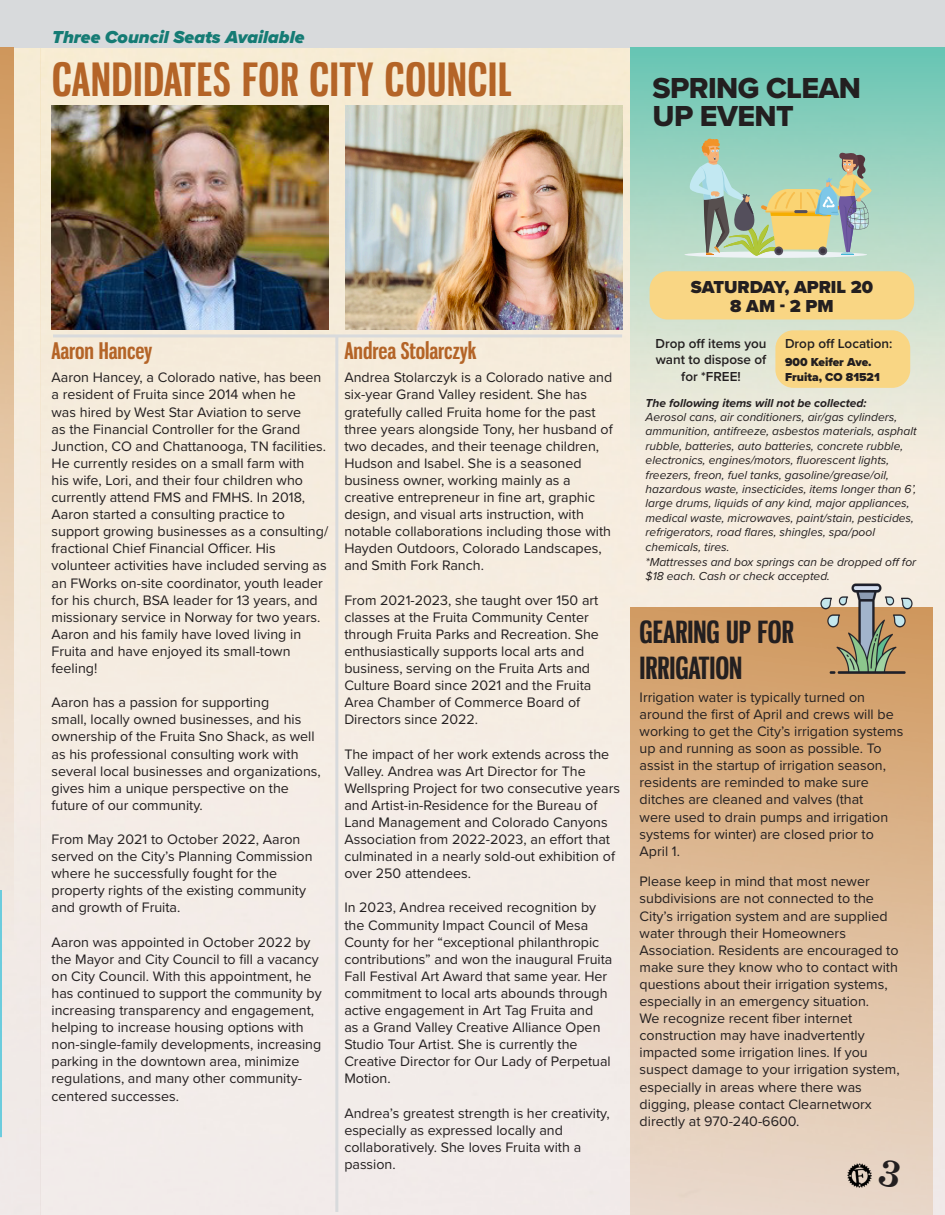
<style>
.page{position:relative;width:945px;height:1215px;background:#fff}
.page>*{position:absolute;margin:0;border:0;box-sizing:border-box;transform-origin:0 0}
.t1{font:700 45px "Gnuolane Rg";letter-spacing:.02em;color:#b46427}
.t2{font:700 30px/36px "Gnuolane Rg";color:#231f20}
.t3{font:30px/28.5px "Proxima Nova Extrabld";letter-spacing:-.02em;color:#231f20}
.t4{font:700 22.5px "Gnuolane Rg";color:#b46427}
.t5{font:italic 900 18px "Proxima Nova";color:#157b74}
.t6{font:900 18px/19.5px "Proxima Nova";color:#231f20;text-align:center}
.t7{font:14.25px/17.1px "Proxima Nova";color:#231f20}
.t8{font:600 13.5px/16.2px "Proxima Nova";color:#231f20;text-align:center}
.t9{font:italic 12px/14.4px "Proxima Nova";color:#231f20}
.t10{font:italic 700 12px "Proxima Nova";color:#231f20}
.t11{font:900 12px/15px "Proxima Nova";color:#231f20}
</style>
<div class="page">
<img style="left:14px;top:47px;width:931px;height:1168px">
<div style="left:0;top:0;width:945px;height:47px;background:#d8dadc"></div>
<svg style="left:0;top:47px;width:14px;height:1168px;background:#e6ceb5"></svg>
<div style="left:631px;top:607px;width:302px;height:608px;background:linear-gradient(to bottom,#d19b62,#eadbd0)"></div>
<svg style="left:630px;top:47px;width:315px;height:560px;background:#cae0d0"></svg>
<hr style="left:53px;top:334px;width:569px;height:3px;background:#d8dadc">
<hr style="left:335px;top:336px;width:3px;height:876px;background:#d8dadc">
<div style="left:684px;top:251px;width:183px;height:7px;background:#edf2f5;border-radius:50%"></div>
<hr style="left:0;top:890px;width:2px;height:247px;background:#6bccdd">
<img style="left:52px;top:106px;width:277px;height:224px">
<img style="left:345px;top:106px;width:277px;height:224px">
<svg style="left:688px;top:138px;width:185px;height:118px;background:#aec4a7"></svg>
<div style="left:650px;top:271px;width:264px;height:49px;background:#f9d684;border-radius:18px"></div>
<div style="left:775px;top:330px;width:135px;height:58px;background:#f9d684;border-radius:18px"></div>
<img style="left:815px;top:582px;width:103px;height:104px">
<img style="left:847px;top:1163px;width:24px;height:24px">
<svg style="left:878px;top:1159px;width:24px;height:30px"></svg>
<h4 class="t5" style="left:52px;top:24px;width:254px">Three Council Seats Available</h4>
<p class="t1" style="left:52px;top:52px;width:461px">CANDIDATES FOR CITY COUNCIL</p>
<h2 class="t3" style="left:653px;top:73px;width:210px">SPRING CLEAN<br>UP EVENT</h2>
<h3 class="t4" style="left:52px;top:337px;width:102px">Aaron Hancey</h3>
<p class="t7" style="left:52px;top:368px;width:278px">Aaron Hancey, a Colorado native, has been a resident of Fruita since 2014 when he<br>was hired by West Star Aviation to serve<br>as the Financial Controller for the Grand Junction, CO and Chattanooga, TN facilities.<br>He currently resides on a small farm with<br>his wife, Lori, and their four children who currently attend FMS and FMHS. In 2018, Aaron started a consulting practice to support growing businesses as a consulting/ fractional Chief Financial Ofcer. His volunteer activities have included serving as an FWorks on-site coordinator, youth leader for his church, BSA leader for 13 years, and missionary service in Norway for two years.<br>Aaron and his family have loved living in Fruita and have enjoyed its small-town feeling!</p>
<p class="t7" style="left:52px;top:693px;width:271px">Aaron has a passion for supporting<br>small, locally owned businesses, and his ownership of the Fruita Sno Shack, as well as his professional consulting work with several local businesses and organizations, gives him a unique perspective on the future of our community.</p>
<p class="t7" style="left:52px;top:830px;width:263px">From May 2021 to October 2022, Aaron served on the City’s Planning Commission where he successfully fought for the property rights of the existing community and growth of Fruita.</p>
<p class="t7" style="left:52px;top:933px;width:272px">Aaron was appointed in October 2022 by the Mayor and City Council to fll a vacancy on City Council. With this appointment, he has continued to support the community by increasing transparency and engagement, helping to increase housing options with non-single-family developments, increasing parking in the downtown area, minimize regulations, and many other community&shy;centered successes.</p>
<h3 class="t4" style="left:344px;top:337px;width:134px">Andrea Stolarczyk</h3>
<p class="t7" style="left:344px;top:368px;width:270px">Andrea Stolarczyk is a Colorado native and six-year Grand Valley resident. She has gratefully called Fruita home for the past three years alongside Tony, her husband of two decades, and their teenage children, Hudson and Isabel. She is a seasoned business owner, working mainly as a creative entrepreneur in fne art, graphic design, and visual arts instruction, with notable collaborations including those with Hayden Outdoors, Colorado Landscapes, and Smith Fork Ranch.</p>
<p class="t7" style="left:344px;top:591px;width:256px">From 2021-2023, she taught over 150 art classes at the Fruita Community Center through Fruita Parks and Recreation. She enthusiastically supports local arts and business, serving on the Fruita Arts and Culture Board since 2021 and the Fruita Area Chamber of Commerce Board of Directors since 2022.</p>
<p class="t7" style="left:344px;top:745px;width:277px">The impact of her work extends across the Valley. Andrea was Art Director for The Wellspring Project for two consecutive years and Artist-in-Residence for the Bureau of Land Management and Colorado Canyons Association from 2022-2023, an efort that culminated in a nearly sold-out exhibition of over 250 attendees.</p>
<p class="t7" style="left:344px;top:899px;width:270px">In 2023, Andrea received recognition by the Community Impact Council of Mesa County for her “exceptional philanthropic contributions” and won the inaugural Fruita Fall Festival Art Award that same year. Her commitment to local arts abounds through active engagement in Art Tag Fruita and<br>as a Grand Valley Creative Alliance Open Studio Tour Artist. She is currently the Creative Director for Our Lady of Perpetual Motion.</p>
<p class="t7" style="left:344px;top:1104px;width:267px">Andrea’s greatest strength is her creativity, especially as expressed locally and collaboratively. She loves Fruita with a passion.</p>
<p class="t6" style="left:691px;top:277px;width:184px">SATURDAY, APRIL 20<br>8 AM - 2 PM</p>
<p class="t8" style="left:655px;top:335px;width:113px">Drop of items you want to dispose of for *FREE!</p>
<p class="t8" style="left:785px;top:335px;width:109px">Drop of Location:</p>
<p class="t11" style="left:785px;top:354px;width:96px">900 Keifer Ave.<br>Fruita, CO 81521</p>
<p class="t10" style="left:646px;top:394px;width:222px">The following items will not be collected:</p>
<p class="t9" style="left:646px;top:409px;width:273px">Aerosol cans, air conditioners, air/gas cylinders, ammunition, antifreeze, asbestos materials, asphalt rubble, batteries, auto batteries, concrete rubble, electronics, engines/motors, fuorescent lights, freezers, freon, fuel tanks, gasoline/grease/oil, hazardous waste, insecticides, items longer than 6’, large drums, liquids of any kind, major appliances, medical waste, microwaves, paint/stain, pesticides, refrigerators, road fares, shingles, spa/pool chemicals, tires.<br>*Mattresses and box springs can be dropped of for $18 each. Cash or check accepted.</p>
<h2 class="t2" style="left:640px;top:614px;width:155px">GEARING UP FOR<br>IRRIGATION</h2>
<p class="t7" style="left:640px;top:688px;width:265px">Irrigation water is typically turned on around the frst of April and crews will be working to get the City’s irrigation systems up and running as soon as possible. To assist in the startup of irrigation season, residents are reminded to make sure ditches are cleaned and valves (that<br>were used to drain pumps and irrigation systems for winter) are closed prior to April 1.</p>
<p class="t7" style="left:640px;top:872px;width:262px">Please keep in mind that most newer subdivisions are not connected to the City’s irrigation system and are supplied water through their Homeowners Association. Residents are encouraged to make sure they know who to contact with questions about their irrigation systems, especially in an emergency situation.<br>We recognize recent fber internet construction may have inadvertently impacted some irrigation lines. If you suspect damage to your irrigation system, especially in areas where there was digging, please contact Clearnetworx directly at 970-240-6600.</p>
</div>
